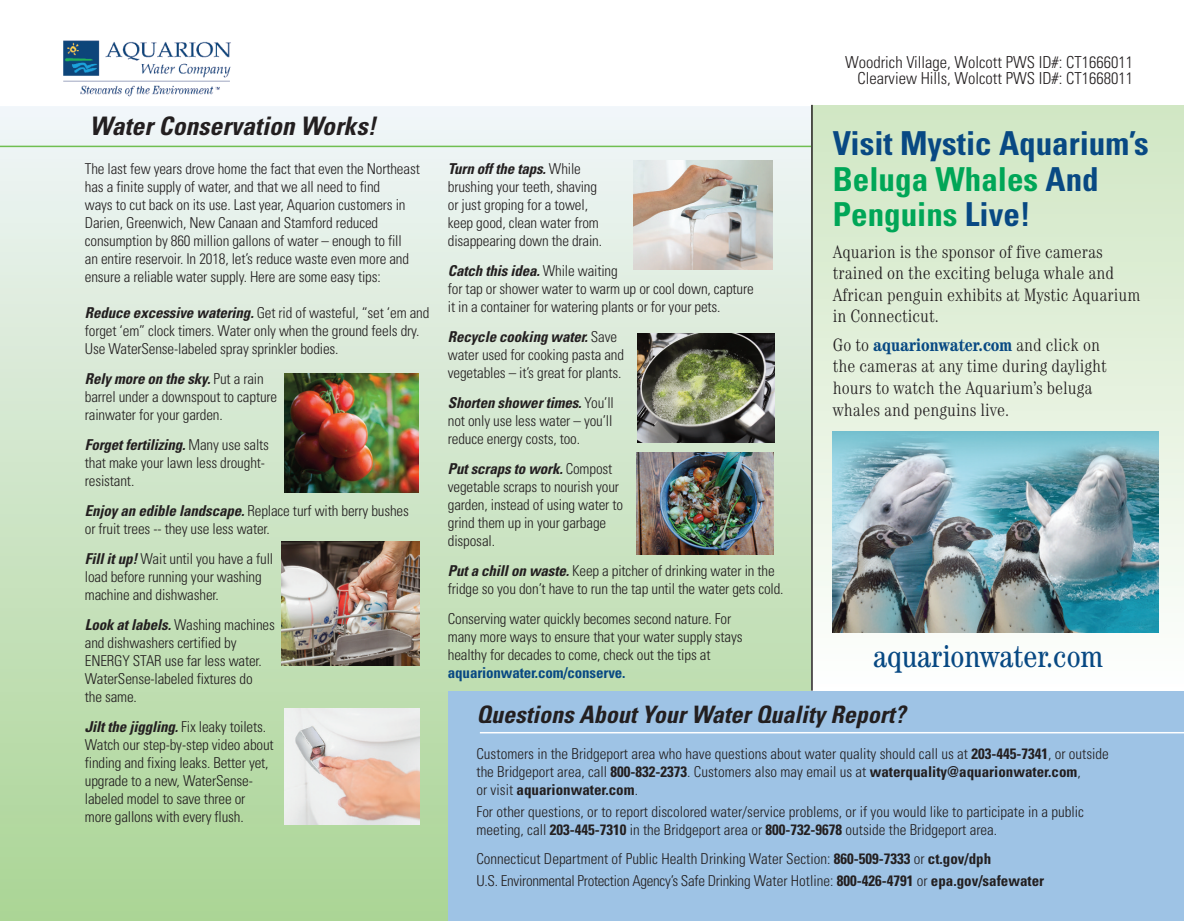
<style>
.page{position:relative;width:1184px;height:921px;background:#fff}
.page>*{position:absolute;margin:0;border:0;box-sizing:border-box;transform-origin:0 0}
.t1{font:700 condensed 33px/35.7px "Univers";color:#084983}
.t2{font:condensed 31.5px "Century";color:#084983}
.t3{font:italic 700 condensed 25.5px "Univers";color:#231f20}
.t4{font:italic 700 condensed 24px "Univers";color:#231f20}
.t5{font:300 condensed 18px/21.6px "Century";color:#231f20}
.t6{font:300 condensed 16.5px/16.5px "Univers";color:#231f20;text-align:right}
.t7{font:300 condensed 15px/18px "Univers";letter-spacing:-.01em;color:#231f20}
.t8{font:700 condensed 15px "Univers";letter-spacing:-.01em;color:#084983}
.s1{font-weight:700;font-style:italic}
.s2{color:#00a657}
.s3{font-weight:700;color:#084983}
.s4{font-weight:700}
</style>
<div class="page">
<div style="left:0;top:106px;width:1183px;height:814px;background:linear-gradient(to bottom,#f0f5f8,#aad494)"></div>
<img style="left:63px;top:41px;width:168px;height:55px">
<hr style="left:0;top:146px;width:813px;height:1px;background:#6fbf51">
<div style="left:812px;top:105px;width:371px;height:585px;background:linear-gradient(to bottom,#d1e7c3,#f7fafb)"></div>
<img style="left:284px;top:373px;width:135px;height:119px">
<img style="left:636px;top:452px;width:137px;height:102px">
<img style="left:281px;top:541px;width:138px;height:124px">
<img style="left:637px;top:333px;width:137px;height:109px">
<img style="left:633px;top:161px;width:139px;height:109px">
<img style="left:284px;top:708px;width:136px;height:116px">
<div style="left:448px;top:690px;width:735px;height:230px;background:#9ec3e5"></div>
<hr style="left:811px;top:105px;width:1px;height:585px;background:#231f20">
<hr style="left:480px;top:731px;width:703px;height:2px;background:#fff">
<img style="left:832px;top:431px;width:326px;height:201px">
<h3 class="t3" style="left:90px;top:117px;width:288px">Water Conservation Works!</h3>
<p class="t7" style="left:85px;top:160px;width:336px">The last few years drove home the fact that even the Northeast has a finite supply of water, and that we all need to find<br>ways to cut back on its use. Last year, Aquarion customers in Darien, Greenwich, New Canaan and Stamford reduced consumption by 860 million gallons of water – enough to fill<br>an entire reservoir. In 2018, let’s reduce waste even more and ensure a reliable water supply. Here are some easy tips:</p>
<p class="t7" style="left:85px;top:304px;width:346px"><span class="s1">Reduce excessive watering.</span> Get rid of wasteful, “set ‘em and forget ‘em” clock timers. Water only when the ground feels dry.<br>Use WaterSense-labeled spray sprinkler bodies.</p>
<p class="t7" style="left:85px;top:370px;width:194px"><span class="s1">Rely more on the sky.</span> Put a rain barrel under a downspout to capture rainwater for your garden.</p>
<p class="t7" style="left:85px;top:436px;width:186px"><span class="s1">Forget fertilizing.</span> Many use salts that make your lawn less drought&shy;resistant.</p>
<p class="t7" style="left:85px;top:502px;width:326px"><span class="s1">Enjoy an edible landscape.</span> Replace turf with berry bushes or fruit trees -- they use less water.</p>
<p class="t7" style="left:85px;top:550px;width:190px"><span class="s1">Fill it up!</span> Wait until you have a full load before running your washing machine and dishwasher.</p>
<p class="t7" style="left:85px;top:616px;width:192px"><span class="s1">Look at labels.</span> Washing machines and dishwashers certified by<br>ENERGY STAR use far less water.<br>WaterSense-labeled fixtures do<br>the same.</p>
<p class="t7" style="left:85px;top:718px;width:190px"><span class="s1">Jilt the jiggling.</span> Fix leaky toilets.<br>Watch our step-by-step video about finding and fixing leaks. Better yet, upgrade to a new, WaterSense&shy;labeled model to save three or more gallons with every flush.</p>
<p class="t6" style="left:845px;top:55px;width:289px">Woodrich Village, Wolcott PWS ID#: CT1666011<br>Clearview Hills, Wolcott PWS ID#: CT1668011</p>
<h1 class="t1" style="left:832px;top:128px;width:317px">Visit Mystic Aquarium’s<br><span class="s2">Beluga Whales</span> And<br><span class="s2">Penguins</span> Live!</h1>
<p class="t5" style="left:832px;top:242px;width:309px">Aquarion is the sponsor of five cameras trained on the exciting beluga whale and African penguin exhibits at Mystic Aquarium in Connecticut.</p>
<p class="t5" style="left:832px;top:335px;width:275px">Go to <span class="s3">aquarionwater.com</span> and click on the cameras at any time during daylight hours to watch the Aquarium’s beluga whales and penguins live.</p>
<p class="t7" style="left:448px;top:160px;width:156px"><span class="s1">Turn off the taps.</span> While brushing your teeth, shaving or just groping for a towel, keep good, clean water from disappearing down the drain.</p>
<p class="t7" style="left:448px;top:262px;width:307px"><span class="s1">Catch this idea.</span> While waiting<br>for tap or shower water to warm up or cool down, capture it in a container for watering plants or for your pets.</p>
<p class="t7" style="left:448px;top:328px;width:178px"><span class="s1">Recycle cooking water.</span> Save water used for cooking pasta and vegetables – it’s great for plants.</p>
<p class="t7" style="left:448px;top:394px;width:167px;text-align:justify"><span class="s1">Shorten shower times.</span> You’ll not only use less water – you’ll reduce energy costs, too.</p>
<p class="t7" style="left:448px;top:460px;width:177px"><span class="s1">Put scraps to work.</span> Compost vegetable scraps to nourish your garden, instead of using water to grind them up in your garbage disposal.</p>
<p class="t7" style="left:448px;top:562px;width:337px"><span class="s1">Put a chill on waste.</span> Keep a pitcher of drinking water in the fridge so you don’t have to run the tap until the water gets cold.</p>
<p class="t7" style="left:448px;top:610px;width:296px">Conserving water quickly becomes second nature. For many more ways to ensure that your water supply stays healthy for decades to come, check out the tips at</p>
<p class="t8" style="left:448px;top:667px;width:179px">aquarionwater.com/conserve.</p>
<h3 class="t4" style="left:476px;top:705px;width:430px">Questions About Your Water Quality Report?</h3>
<h2 class="t2" style="left:873px;top:645px;width:232px">aquarionwater.com</h2>
<p class="t7" style="left:476px;top:745px;width:634px">Customers in the Bridgeport area who have questions about water quality should call us at <span class="s4">203-445-7341</span>, or outside the Bridgeport area, call <span class="s4">800-832-2373</span>. Customers also may email us at <span class="s4">waterquality@aquarionwater.com</span>,<br>or visit <span class="s4">aquarionwater.com</span>.</p>
<p class="t7" style="left:476px;top:804px;width:609px">For other questions, or to report discolored water/service problems, or if you would like to participate in a public meeting, call <span class="s4">203-445-7310</span> in the Bridgeport area or <span class="s4">800-732-9678</span> outside the Bridgeport area.</p>
<p class="t7" style="left:476px;top:848px;width:569px;line-height:22.5px">Connecticut Department of Public Health Drinking Water Section: <span class="s4">860-509-7333</span> or <span class="s4">ct.gov/dph<br></span>U.S. Environmental Protection Agency’s Safe Drinking Water Hotline: <span class="s4">800-426-4791</span> or <span class="s4">epa.gov/safewater</span></p>
</div>
